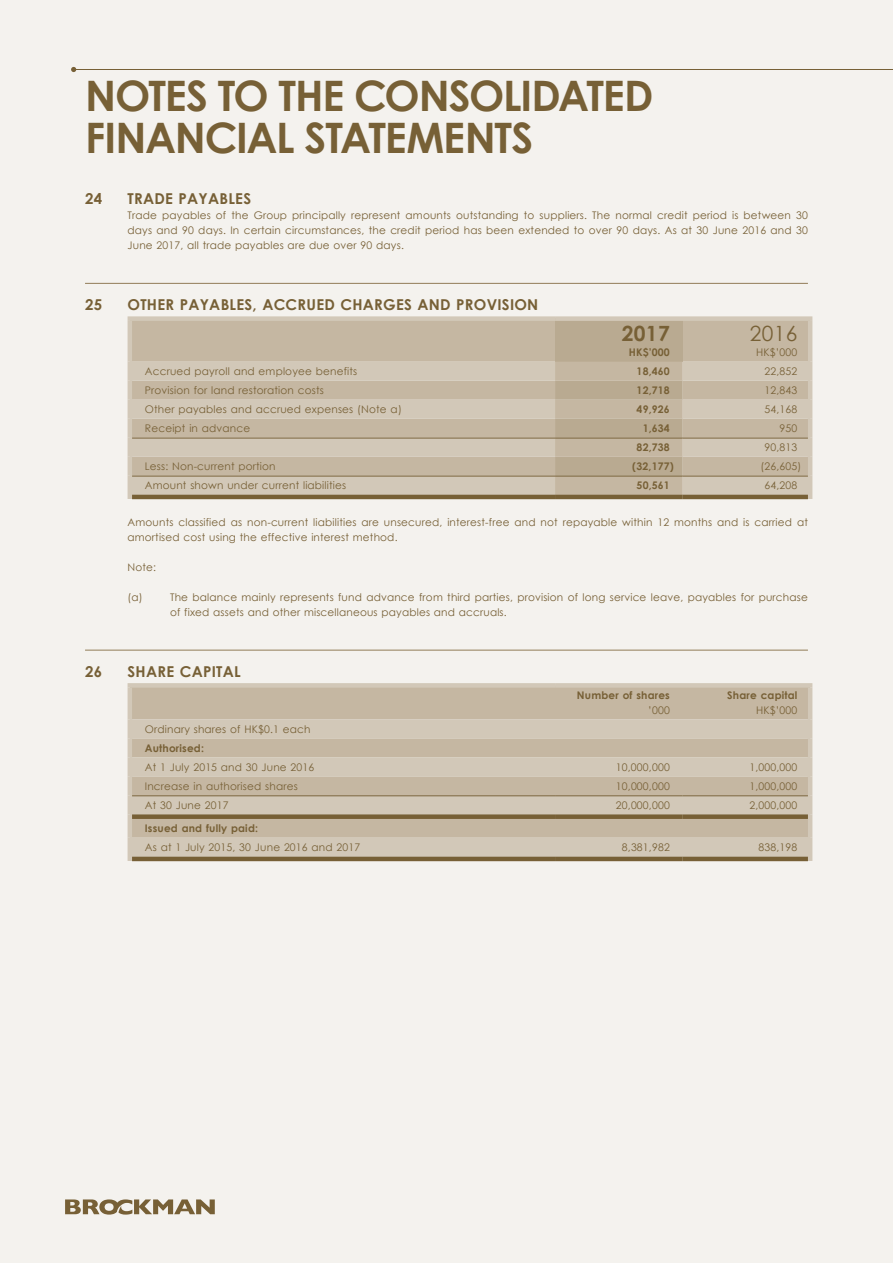
<style>
.page{position:relative;width:893px;height:1263px;background:#f4f2ee}
.page>*{position:absolute;margin:0;border:0;box-sizing:border-box;transform-origin:0 0}
.t1{font:700 42px/42px "Century Gothic";letter-spacing:-.03em;color:#776036}
.t2{font:700 21px "Century Gothic";color:#776036}
.t3{font:21px "Century Gothic";color:#776036}
.t4{font:700 15px "Century Gothic";letter-spacing:.015em;color:#776036}
.t5{font:10.5px/15px "Century Gothic";letter-spacing:.015em;color:#776036}
.t6{font:700 10.5px "Century Gothic";letter-spacing:.015em;color:#776036}
</style>
<div class="page">
<svg style="left:65px;top:1199px;width:150px;height:15px"></svg>
<hr style="left:74px;top:69px;width:819px;height:1px;background:#776036">
<svg style="left:71px;top:67px;width:5px;height:5px"></svg>
<hr style="left:85px;top:283px;width:723px;height:1px;background:#917c57">
<div style="left:132px;top:321px;width:676px;height:41px;background:#c5b7a2"></div>
<div style="left:555px;top:319px;width:128px;height:43px;background:#b9aa91"></div>
<svg style="left:132px;top:362px;width:676px;height:133px;background:#cbc0ae"></svg>
<svg style="left:555px;top:362px;width:128px;height:133px;background:#bfb19a"></svg>
<div style="left:128px;top:316px;width:427px;height:5px;background:#d2c8b8"></div>
<hr style="left:128px;top:321px;width:4px;height:41px;background:#d2c8b8">
<hr style="left:128px;top:362px;width:4px;height:19px;background:#d2c8b8">
<hr style="left:808px;top:362px;width:4px;height:19px;background:#d2c8b8">
<hr style="left:128px;top:381px;width:4px;height:19px;background:#d2c8b8">
<hr style="left:808px;top:381px;width:4px;height:19px;background:#d2c8b8">
<hr style="left:128px;top:400px;width:4px;height:19px;background:#d2c8b8">
<hr style="left:808px;top:400px;width:4px;height:19px;background:#d2c8b8">
<hr style="left:128px;top:419px;width:4px;height:19px;background:#d2c8b8">
<hr style="left:808px;top:419px;width:4px;height:19px;background:#d2c8b8">
<hr style="left:128px;top:438px;width:4px;height:19px;background:#d2c8b8">
<hr style="left:808px;top:438px;width:4px;height:19px;background:#d2c8b8">
<hr style="left:128px;top:457px;width:4px;height:19px;background:#d2c8b8">
<hr style="left:808px;top:457px;width:4px;height:19px;background:#d2c8b8">
<hr style="left:128px;top:476px;width:4px;height:23px;background:#d2c8b8">
<hr style="left:808px;top:476px;width:4px;height:23px;background:#d2c8b8">
<div style="left:555px;top:316px;width:257px;height:5px;background:#d2c8b8"></div>
<hr style="left:808px;top:321px;width:4px;height:41px;background:#d2c8b8">
<hr style="left:132px;top:438px;width:423px;height:1px;background:#776036">
<hr style="left:555px;top:438px;width:128px;height:1px;background:#776036">
<hr style="left:683px;top:438px;width:125px;height:1px;background:#776036">
<hr style="left:132px;top:476px;width:423px;height:1px;background:#776036">
<hr style="left:555px;top:476px;width:128px;height:1px;background:#776036">
<hr style="left:683px;top:476px;width:125px;height:1px;background:#776036">
<hr style="left:132px;top:495px;width:423px;height:4px;background:#776036">
<hr style="left:555px;top:495px;width:128px;height:4px;background:#776036">
<hr style="left:683px;top:495px;width:125px;height:4px;background:#776036">
<hr style="left:85px;top:650px;width:723px;height:1px;background:#917c57">
<div style="left:132px;top:688px;width:676px;height:31px;background:#c5b7a2"></div>
<svg style="left:132px;top:719px;width:676px;height:138px;background:#ccc0ae"></svg>
<div style="left:128px;top:683px;width:427px;height:5px;background:#d2c8b8"></div>
<hr style="left:128px;top:688px;width:4px;height:31px;background:#d2c8b8">
<div style="left:555px;top:683px;width:257px;height:5px;background:#d2c8b8"></div>
<hr style="left:808px;top:688px;width:4px;height:31px;background:#d2c8b8">
<hr style="left:128px;top:719px;width:4px;height:19px;background:#d2c8b8">
<hr style="left:808px;top:719px;width:4px;height:19px;background:#d2c8b8">
<hr style="left:128px;top:738px;width:4px;height:19px;background:#d2c8b8">
<hr style="left:808px;top:738px;width:4px;height:19px;background:#d2c8b8">
<hr style="left:128px;top:757px;width:4px;height:19px;background:#d2c8b8">
<hr style="left:808px;top:757px;width:4px;height:19px;background:#d2c8b8">
<hr style="left:128px;top:776px;width:4px;height:19px;background:#d2c8b8">
<hr style="left:808px;top:776px;width:4px;height:19px;background:#d2c8b8">
<hr style="left:128px;top:795px;width:4px;height:19px;background:#d2c8b8">
<hr style="left:808px;top:795px;width:4px;height:19px;background:#d2c8b8">
<hr style="left:128px;top:814px;width:4px;height:24px;background:#d2c8b8">
<hr style="left:808px;top:814px;width:4px;height:24px;background:#d2c8b8">
<hr style="left:128px;top:838px;width:4px;height:23px;background:#d2c8b8">
<hr style="left:808px;top:838px;width:4px;height:23px;background:#d2c8b8">
<hr style="left:132px;top:795px;width:423px;height:1px;background:#776036">
<hr style="left:555px;top:795px;width:128px;height:1px;background:#776036">
<hr style="left:683px;top:795px;width:125px;height:1px;background:#776036">
<div style="left:132px;top:814px;width:423px;height:5px;background:#776036"></div>
<div style="left:555px;top:814px;width:128px;height:5px;background:#776036"></div>
<div style="left:683px;top:814px;width:125px;height:5px;background:#776036"></div>
<hr style="left:132px;top:857px;width:423px;height:4px;background:#776036">
<hr style="left:555px;top:857px;width:128px;height:4px;background:#776036">
<hr style="left:683px;top:857px;width:125px;height:4px;background:#776036">
<h1 class="t1" style="left:85px;top:73px;width:570px">NOTES TO THE CONSOLIDATED<br>FINANCIAL STATEMENTS</h1>
<h3 class="t4" style="left:85px;top:189px;width:19px">24</h3>
<h3 class="t4" style="left:128px;top:189px;width:125px">TRADE PAYABLES</h3>
<p class="t5" style="left:128px;top:208px;width:682px;text-align:justify">Trade payables of the Group principally represent amounts outstanding to suppliers. The normal credit period is between 30 days and 90 days. In certain circumstances, the credit period has been extended to over 90 days. As at 30 June 2016 and 30<br>June 2017, all trade payables are due over 90 days.</p>
<h3 class="t4" style="left:85px;top:295px;width:19px">25</h3>
<h3 class="t4" style="left:128px;top:295px;width:412px">OTHER PAYABLES, ACCRUED CHARGES AND PROVISION</h3>
<h2 class="t2" style="left:622px;top:320px;width:50px">2017</h2>
<p class="t6" style="left:629px;top:345px;width:43px">HK$’000</p>
<h2 class="t3" style="left:750px;top:320px;width:49px">2016</h2>
<p class="t5" style="left:756px;top:344px;width:43px">HK$’000</p>
<p class="t5" style="left:145px;top:363px;width:214px">Accrued payroll and employee benefits</p>
<p class="t6" style="left:637px;top:364px;width:35px">18,460</p>
<p class="t5" style="left:764px;top:363px;width:34px">22,852</p>
<p class="t5" style="left:145px;top:382px;width:181px">Provision for land restoration costs</p>
<p class="t6" style="left:637px;top:383px;width:35px">12,718</p>
<p class="t5" style="left:764px;top:382px;width:34px">12,843</p>
<p class="t5" style="left:145px;top:401px;width:259px">Other payables and accrued expenses (Note a)</p>
<p class="t6" style="left:637px;top:402px;width:35px">49,926</p>
<p class="t5" style="left:764px;top:401px;width:34px">54,168</p>
<p class="t5" style="left:145px;top:420px;width:107px">Receipt in advance</p>
<p class="t6" style="left:643px;top:421px;width:29px">1,634</p>
<p class="t5" style="left:780px;top:420px;width:19px">950</p>
<p class="t6" style="left:637px;top:440px;width:35px">82,738</p>
<p class="t5" style="left:764px;top:439px;width:34px">90,813</p>
<p class="t5" style="left:145px;top:458px;width:132px">Less: Non-current portion</p>
<p class="t6" style="left:632px;top:459px;width:43px">(32,177)</p>
<p class="t5" style="left:760px;top:458px;width:42px">(26,605)</p>
<p class="t5" style="left:145px;top:477px;width:203px">Amount shown under current liabilities</p>
<p class="t6" style="left:637px;top:478px;width:35px">50,561</p>
<p class="t5" style="left:764px;top:477px;width:34px">64,208</p>
<p class="t5" style="left:128px;top:514px;width:682px">Amounts classified as non-current liabilities are unsecured, interest-free and not repayable within 12 months and is carried at amortised cost using the effective interest method.</p>
<p class="t5" style="left:128px;top:559px;width:30px">Note:</p>
<p class="t5" style="left:128px;top:589px;width:17px">(a)</p>
<p class="t5" style="left:170px;top:589px;width:639px">The balance mainly represents fund advance from third parties, provision of long service leave, payables for purchase of fixed assets and other miscellaneous payables and accruals.</p>
<h3 class="t4" style="left:85px;top:662px;width:19px">26</h3>
<h3 class="t4" style="left:128px;top:662px;width:115px">SHARE CAPITAL</h3>
<p class="t6" style="left:577px;top:688px;width:94px">Number of shares</p>
<p class="t5" style="left:648px;top:702px;width:23px">’000</p>
<p class="t6" style="left:727px;top:688px;width:72px">Share capital</p>
<p class="t5" style="left:756px;top:702px;width:43px">HK$’000</p>
<p class="t5" style="left:145px;top:721px;width:167px">Ordinary shares of HK$0.1 each</p>
<p class="t6" style="left:145px;top:741px;width:61px">Authorised:</p>
<p class="t5" style="left:145px;top:759px;width:171px">At 1 July 2015 and 30 June 2016</p>
<p class="t5" style="left:616px;top:759px;width:55px">10,000,000</p>
<p class="t5" style="left:749px;top:759px;width:49px">1,000,000</p>
<p class="t5" style="left:145px;top:778px;width:154px">Increase in authorised shares</p>
<p class="t5" style="left:616px;top:778px;width:55px">10,000,000</p>
<p class="t5" style="left:749px;top:778px;width:49px">1,000,000</p>
<p class="t5" style="left:145px;top:797px;width:85px">At 30 June 2017</p>
<p class="t5" style="left:616px;top:797px;width:55px">20,000,000</p>
<p class="t5" style="left:749px;top:797px;width:49px">2,000,000</p>
<p class="t6" style="left:145px;top:821px;width:115px">Issued and fully paid:</p>
<p class="t5" style="left:145px;top:839px;width:217px">As at 1 July 2015, 30 June 2016 and 2017</p>
<p class="t5" style="left:622px;top:839px;width:49px">8,381,982</p>
<p class="t5" style="left:759px;top:839px;width:40px">838,198</p>
</div>
